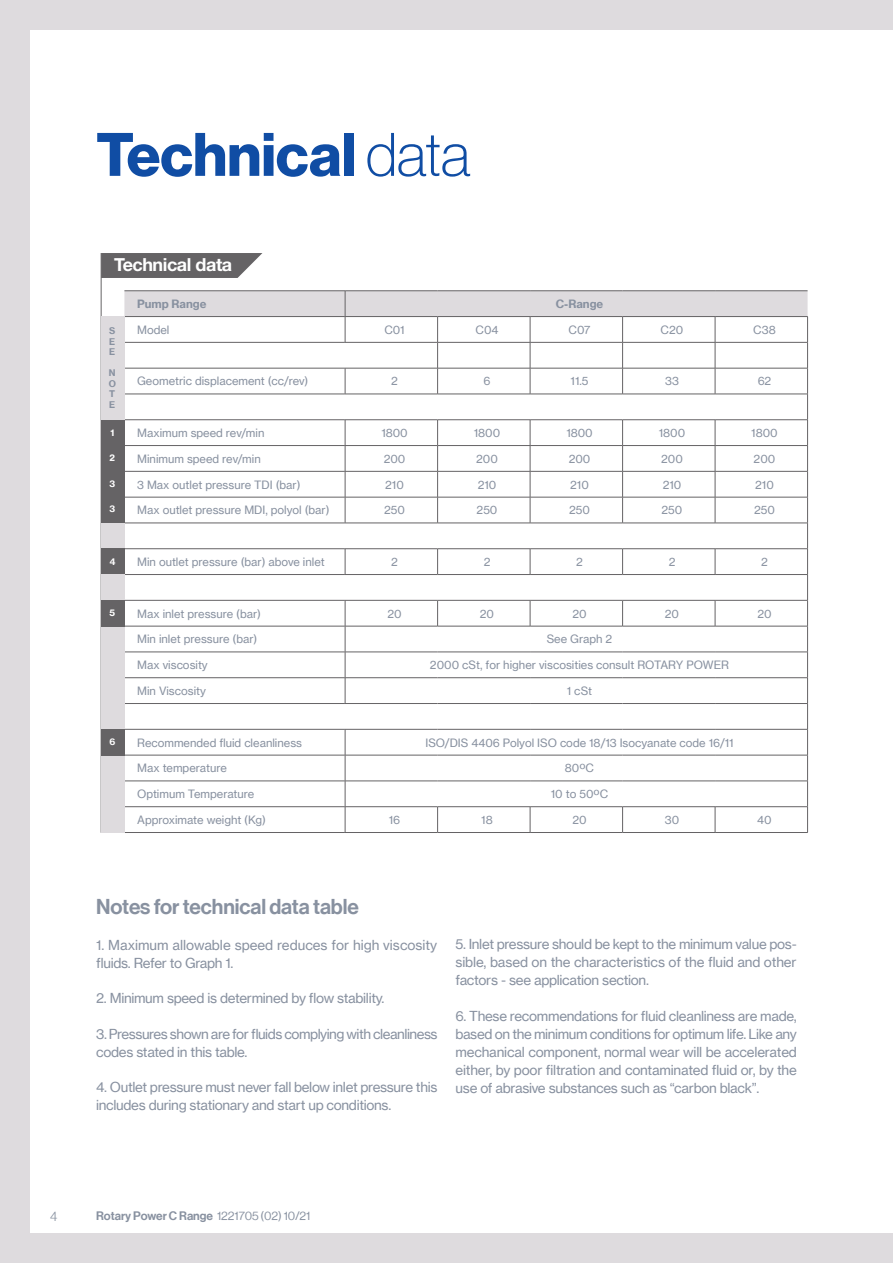
<style>
.page{position:relative;width:893px;height:1263px;background:#fff}
.page>*{position:absolute;margin:0;border:0;box-sizing:border-box;transform-origin:0 0}
.t1{font:60px "N Haas Grotesk DS Pro 75 Bd";color:#104da4}
.t2{font:21px "N Haas Grotesk DS Pro 65 Md";letter-spacing:-.005em;color:#8891a0}
.t3{font:700 18px "Helvetica Neue";letter-spacing:-.025em;color:#fff}
.t4{font:13.5px/18px "N Haas Grotesk TX Pro 55 Rg";letter-spacing:-.025em;color:#8891a0}
.t5{font:13.5px/18px "N Haas Grotesk TX Pro 55 Rg";color:#8891a0}
.t6{font:13.5px "N Haas Grotesk DS Pro 45 Lt";color:#8891a0}
.t7{font:12px "N Haas Grotesk DS Pro 65 Md";color:#8891a0}
.t8{font:11.25px "N Haas Grotesk TX Pro 55 Rg";color:#8891a0}
.t9{font:11.25px "N Haas Grotesk TX Pro 75 Bd";color:#8891a0}
.t10{font:9px/10.5px "N Haas Grotesk TX Pro 75 Bd";color:#8891a0;text-align:justify}
.t11{font:9px "N Haas Grotesk TX Pro 75 Bd";color:#fff}
.s1{font-family:"N Haas Grotesk DS Pro 35 X Lt"}
.s2{font-family:"N Haas Grotesk DS Pro 55 Rg"}
</style>
<div class="page">
<div style="left:0;top:0;width:893px;height:30px;background:#dedbde"></div>
<div style="left:0;top:1233px;width:893px;height:30px;background:#dedbde"></div>
<div style="left:0;top:0;width:30px;height:1263px;background:#dedbde"></div>
<svg style="left:102px;top:253px;width:160px;height:25px"></svg>
<hr style="left:101px;top:253px;width:1px;height:580px;background:#656365">
<hr style="left:124px;top:290px;width:221px;height:1px;background:#656365">
<hr style="left:345px;top:290px;width:93px;height:1px;background:#656365">
<hr style="left:438px;top:290px;width:92px;height:1px;background:#656365">
<hr style="left:530px;top:290px;width:93px;height:1px;background:#656365">
<hr style="left:623px;top:290px;width:92px;height:1px;background:#656365">
<hr style="left:715px;top:290px;width:93px;height:1px;background:#656365">
<hr style="left:124px;top:832px;width:221px;height:1px;background:#656365">
<svg style="left:124px;top:291px;width:684px;height:541px"></svg>
<hr style="left:345px;top:832px;width:93px;height:1px;background:#656365">
<hr style="left:438px;top:832px;width:92px;height:1px;background:#656365">
<hr style="left:530px;top:832px;width:93px;height:1px;background:#656365">
<hr style="left:623px;top:832px;width:92px;height:1px;background:#656365">
<hr style="left:715px;top:832px;width:93px;height:1px;background:#656365">
<div style="left:101px;top:316px;width:23px;height:517px;background:#dedbde"></div>
<div style="left:101px;top:420px;width:23px;height:103px;background:#656365"></div>
<div style="left:101px;top:549px;width:23px;height:25px;background:#656365"></div>
<div style="left:101px;top:600px;width:23px;height:26px;background:#656365"></div>
<div style="left:101px;top:729px;width:23px;height:26px;background:#656365"></div>
<h1 class="t1" style="left:96px;top:120px;width:376px">Technical <span class="s1">data</span></h1>
<h3 class="t3" style="left:114px;top:253px;width:120px">Technical data</h3>
<p class="t9" style="left:137px;top:297px;width:71px">Pump Range</p>
<p class="t9" style="left:556px;top:297px;width:49px">C-Range</p>
<p class="t8" style="left:137px;top:323px;width:34px">Model</p>
<p class="t8" style="left:384px;top:323px;width:22px">C01</p>
<p class="t8" style="left:475px;top:323px;width:25px">C04</p>
<p class="t8" style="left:568px;top:323px;width:23px">C07</p>
<p class="t8" style="left:661px;top:323px;width:24px">C20</p>
<p class="t8" style="left:753px;top:323px;width:24px">C38</p>
<p class="t10" style="left:109px;top:325px;width:8px">S E E</p>
<p class="t10" style="left:109px;top:367px;width:9px">N O T E</p>
<p class="t11" style="left:110px;top:427px;width:5px">1</p>
<p class="t11" style="left:110px;top:452px;width:7px">2</p>
<p class="t11" style="left:109px;top:478px;width:7px">3</p>
<p class="t11" style="left:109px;top:503px;width:7px">3</p>
<p class="t8" style="left:137px;top:374px;width:173px">Geometric displacement (cc/rev)</p>
<p class="t8" style="left:391px;top:374px;width:8px">2</p>
<p class="t8" style="left:483px;top:374px;width:9px">6</p>
<p class="t8" style="left:571px;top:374px;width:19px">11.5</p>
<p class="t8" style="left:665px;top:374px;width:15px">33</p>
<p class="t8" style="left:758px;top:374px;width:15px">62</p>
<p class="t8" style="left:137px;top:426px;width:129px">Maximum speed rev/min</p>
<p class="t8" style="left:381px;top:426px;width:28px">1800</p>
<p class="t8" style="left:474px;top:426px;width:28px">1800</p>
<p class="t8" style="left:566px;top:426px;width:28px">1800</p>
<p class="t8" style="left:659px;top:426px;width:28px">1800</p>
<p class="t8" style="left:751px;top:426px;width:28px">1800</p>
<p class="t8" style="left:137px;top:452px;width:125px">Minimum speed rev/min</p>
<p class="t8" style="left:384px;top:452px;width:23px">200</p>
<p class="t8" style="left:476px;top:452px;width:23px">200</p>
<p class="t8" style="left:569px;top:452px;width:23px">200</p>
<p class="t8" style="left:661px;top:452px;width:23px">200</p>
<p class="t8" style="left:754px;top:452px;width:23px">200</p>
<p class="t8" style="left:137px;top:478px;width:165px">3 Max outlet pressure TDI (bar)</p>
<p class="t8" style="left:385px;top:478px;width:20px">210</p>
<p class="t8" style="left:478px;top:478px;width:20px">210</p>
<p class="t8" style="left:570px;top:478px;width:20px">210</p>
<p class="t8" style="left:663px;top:478px;width:20px">210</p>
<p class="t8" style="left:755px;top:478px;width:20px">210</p>
<p class="t8" style="left:137px;top:503px;width:194px">Max outlet pressure MDI, polyol (bar)</p>
<p class="t8" style="left:384px;top:503px;width:22px">250</p>
<p class="t8" style="left:477px;top:503px;width:22px">250</p>
<p class="t8" style="left:569px;top:503px;width:22px">250</p>
<p class="t8" style="left:662px;top:503px;width:22px">250</p>
<p class="t8" style="left:754px;top:503px;width:22px">250</p>
<p class="t11" style="left:109px;top:556px;width:7px">4</p>
<p class="t8" style="left:137px;top:555px;width:189px">Min outlet pressure (bar) above inlet</p>
<p class="t8" style="left:391px;top:555px;width:8px">2</p>
<p class="t8" style="left:484px;top:555px;width:8px">2</p>
<p class="t8" style="left:576px;top:555px;width:8px">2</p>
<p class="t8" style="left:669px;top:555px;width:8px">2</p>
<p class="t8" style="left:761px;top:555px;width:8px">2</p>
<p class="t11" style="left:109px;top:607px;width:7px">5</p>
<p class="t8" style="left:137px;top:607px;width:125px">Max inlet pressure (bar)</p>
<p class="t8" style="left:387px;top:607px;width:16px">20</p>
<p class="t8" style="left:480px;top:607px;width:16px">20</p>
<p class="t8" style="left:572px;top:607px;width:16px">20</p>
<p class="t8" style="left:665px;top:607px;width:16px">20</p>
<p class="t8" style="left:757px;top:607px;width:16px">20</p>
<p class="t8" style="left:137px;top:632px;width:122px">Min inlet pressure (bar)</p>
<p class="t8" style="left:547px;top:632px;width:67px">See Graph 2</p>
<p class="t8" style="left:137px;top:658px;width:72px">Max viscosity</p>
<p class="t8" style="left:430px;top:658px;width:301px">2000 cSt, for higher viscosities consult ROTARY POWER</p>
<p class="t8" style="left:137px;top:684px;width:70px">Min Viscosity</p>
<p class="t8" style="left:567px;top:684px;width:27px">1 cSt</p>
<p class="t11" style="left:109px;top:736px;width:7px">6</p>
<p class="t8" style="left:137px;top:736px;width:166px">Recommended fluid cleanliness</p>
<p class="t8" style="left:425px;top:736px;width:310px">ISO/DIS 4406 Polyol ISO code 18/13 Isocyanate code 16/11</p>
<p class="t8" style="left:137px;top:761px;width:91px">Max temperature</p>
<p class="t8" style="left:565px;top:761px;width:31px">80ºC</p>
<p class="t8" style="left:137px;top:787px;width:119px">Optimum Temperature</p>
<p class="t8" style="left:551px;top:787px;width:59px">10 to 50ºC</p>
<p class="t8" style="left:137px;top:813px;width:130px">Approximate weight (Kg)</p>
<p class="t8" style="left:389px;top:813px;width:13px">16</p>
<p class="t8" style="left:481px;top:813px;width:13px">18</p>
<p class="t8" style="left:572px;top:813px;width:16px">20</p>
<p class="t8" style="left:665px;top:813px;width:16px">30</p>
<p class="t8" style="left:757px;top:813px;width:16px">40</p>
<h2 class="t2" style="left:96px;top:895px;width:264px">Notes for technical data table</h2>
<p class="t5" style="left:96px;top:936px;width:343px">1. Maximum allowable speed reduces for high viscosity fluids. Refer to Graph 1.</p>
<p class="t4" style="left:96px;top:989px;width:290px">2. Minimum speed is determined by flow stability.</p>
<p class="t4" style="left:96px;top:1025px;width:343px">3. Pressures shown are for fluids complying with cleanliness codes stated in this table.</p>
<p class="t4" style="left:96px;top:1078px;width:343px">4. Outlet pressure must never fall below inlet pressure this includes during stationary and start up conditions.</p>
<p class="t4" style="left:455px;top:935px;width:343px;text-align:justify">5. Inlet pressure should be kept to the minimum value pos&shy;sible, based on the characteristics of the fluid and other factors - see application section.</p>
<p class="t4" style="left:455px;top:1006px;width:343px;text-align:justify">6. These recommendations for fluid cleanliness are made, based on the minimum conditions for optimum life. Like any mechanical component, normal wear will be accelerated either, by poor filtration and contaminated fluid or, by the use of abrasive substances such as “carbon black”.</p>
<p class="t6" style="left:50px;top:1208px;width:9px">4</p>
<p class="t7" style="left:96px;top:1209px;width:216px">Rotary Power C Range <span class="s2">1221705 (02) 10/21</span></p>
</div>
